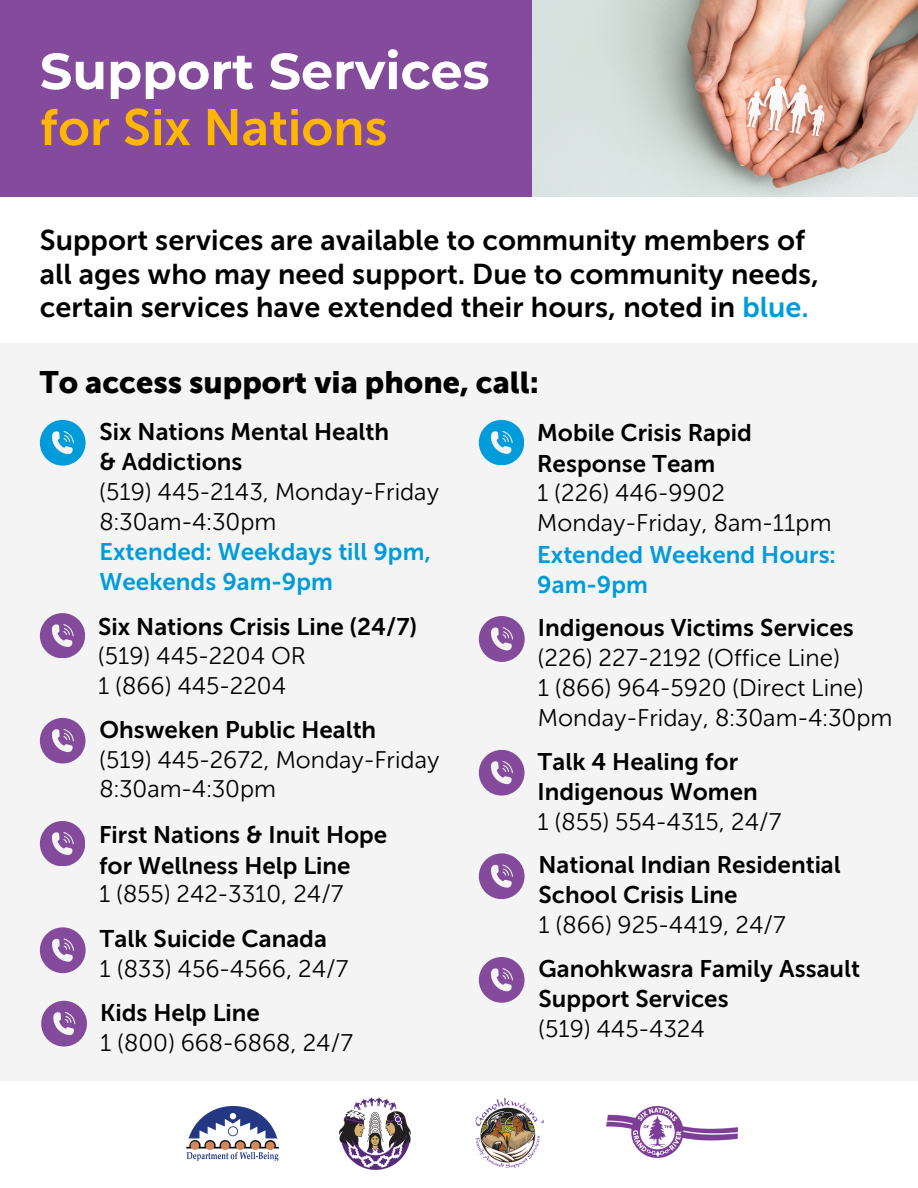
<style>
.page{position:relative;width:918px;height:1188px;background:#fff}
.page>*{position:absolute;margin:0;border:0;box-sizing:border-box;transform-origin:0 0}
.t1{font:700 50.7px "Montserrat";color:#fff}
.t2{font:50.7px "Museo Sans Cyrl 700";color:#ffb600}
.t3{font:30.6px "Museo Sans 900";color:#000}
.t4{font:28.5px/33.8px "Museo Sans Cyrl 700";color:#000}
.t5{font:24px "Museo Sans Cyrl 300";color:#000}
.t6{font:24px "Museo Sans Cyrl 700";color:#000}
.t7{font:24px "Museo Sans Cyrl 700";color:#009bdb}
.s1{color:#009bdb}
</style>
<div class="page">
<div style="left:0;top:0;width:532px;height:196px;background:#844b9c"></div>
<img style="left:607px;top:1106px;width:130px;height:52px">
<img style="left:475px;top:1097px;width:69px;height:72px">
<img style="left:187px;top:1106px;width:91px;height:54px">
<img style="left:339px;top:1097px;width:72px;height:73px">
<div style="left:0;top:343px;width:918px;height:738px;background:#f4f4f4"></div>
<svg style="left:40px;top:718px;width:46px;height:46px"></svg>
<svg style="left:40px;top:420px;width:46px;height:46px"></svg>
<svg style="left:479px;top:420px;width:45px;height:45px"></svg>
<svg style="left:40px;top:613px;width:45px;height:45px"></svg>
<svg style="left:41px;top:1001px;width:46px;height:46px"></svg>
<svg style="left:479px;top:750px;width:46px;height:46px"></svg>
<svg style="left:40px;top:821px;width:45px;height:45px"></svg>
<svg style="left:40px;top:927px;width:46px;height:46px"></svg>
<svg style="left:479px;top:957px;width:46px;height:46px"></svg>
<svg style="left:479px;top:853px;width:46px;height:46px"></svg>
<svg style="left:479px;top:616px;width:46px;height:46px"></svg>
<img style="left:532px;top:0;width:386px;height:197px">
<p class="t1" style="left:40px;top:40px;width:451px">Support Services</p>
<p class="t2" style="left:40px;top:97px;width:349px">for Six Nations</p>
<p class="t4" style="left:40px;top:223px;width:781px">Support services are available to community members of all ages who may need support. Due to community needs, certain services have extended their hours, noted in <span class="s1">blue.</span></p>
<p class="t3" style="left:40px;top:365px;width:501px">To access support via phone, call:</p>
<p class="t6" style="left:100px;top:417px;width:291px">Six Nations Mental Health</p>
<p class="t6" style="left:100px;top:447px;width:144px">&amp; Addictions</p>
<p class="t5" style="left:100px;top:481px;width:341px">(519) 445-2143, Monday-Friday</p>
<p class="t5" style="left:100px;top:511px;width:178px">8:30am-4:30pm</p>
<p class="t7" style="left:100px;top:537px;width:333px">Extended: Weekdays till 9pm,</p>
<p class="t7" style="left:100px;top:567px;width:235px">Weekends 9am-9pm</p>
<p class="t6" style="left:537px;top:419px;width:216px">Mobile Crisis Rapid</p>
<p class="t6" style="left:537px;top:449px;width:179px">Response Team</p>
<p class="t5" style="left:537px;top:482px;width:189px">1 (226) 446-9902</p>
<p class="t5" style="left:537px;top:513px;width:296px">Monday-Friday, 8am-11pm</p>
<p class="t7" style="left:537px;top:540px;width:300px">Extended Weekend Hours:</p>
<p class="t7" style="left:537px;top:571px;width:112px">9am-9pm</p>
<p class="t6" style="left:98px;top:612px;width:320px">Six Nations Crisis Line (24/7)</p>
<p class="t5" style="left:98px;top:645px;width:209px">(519) 445-2204 OR</p>
<p class="t5" style="left:98px;top:676px;width:190px">1 (866) 445-2204</p>
<p class="t6" style="left:538px;top:613px;width:317px">Indigenous Victims Services</p>
<p class="t5" style="left:538px;top:647px;width:303px">(226) 227-2192 (Office Line)</p>
<p class="t5" style="left:538px;top:677px;width:327px">1 (866) 964-5920 (Direct Line)</p>
<p class="t5" style="left:538px;top:707px;width:356px">Monday-Friday, 8:30am-4:30pm</p>
<h2 class="t6" style="left:99px;top:715px;width:278px">Ohsweken Public Health</h2>
<p class="t5" style="left:99px;top:749px;width:342px">(519) 445-2672, Monday-Friday</p>
<p class="t5" style="left:99px;top:779px;width:178px">8:30am-4:30pm</p>
<p class="t6" style="left:538px;top:747px;width:202px">Talk 4 Healing for</p>
<p class="t6" style="left:538px;top:777px;width:222px">Indigenous Women</p>
<p class="t5" style="left:538px;top:811px;width:245px">1 (855) 554-4315, 24/7</p>
<p class="t6" style="left:99px;top:821px;width:290px">First Nations &amp; Inuit Hope</p>
<p class="t6" style="left:99px;top:852px;width:253px">for Wellness Help Line</p>
<p class="t5" style="left:99px;top:884px;width:246px">1 (855) 242-3310, 24/7</p>
<p class="t6" style="left:100px;top:925px;width:229px">Talk Suicide Canada</p>
<p class="t5" style="left:100px;top:959px;width:250px">1 (833) 456-4566, 24/7</p>
<p class="t6" style="left:539px;top:954px;width:323px">Ganohkwasra Family Assault</p>
<p class="t6" style="left:539px;top:984px;width:192px">Support Services</p>
<p class="t5" style="left:539px;top:1018px;width:168px">(519) 445-4324</p>
<p class="t6" style="left:539px;top:851px;width:304px">National Indian Residential</p>
<p class="t6" style="left:539px;top:881px;width:200px">School Crisis Line</p>
<p class="t5" style="left:539px;top:915px;width:249px">1 (866) 925-4419, 24/7</p>
<p class="t6" style="left:100px;top:998px;width:161px">Kids Help Line</p>
<p class="t5" style="left:100px;top:1032px;width:254px">1 (800) 668-6868, 24/7</p>
</div>
